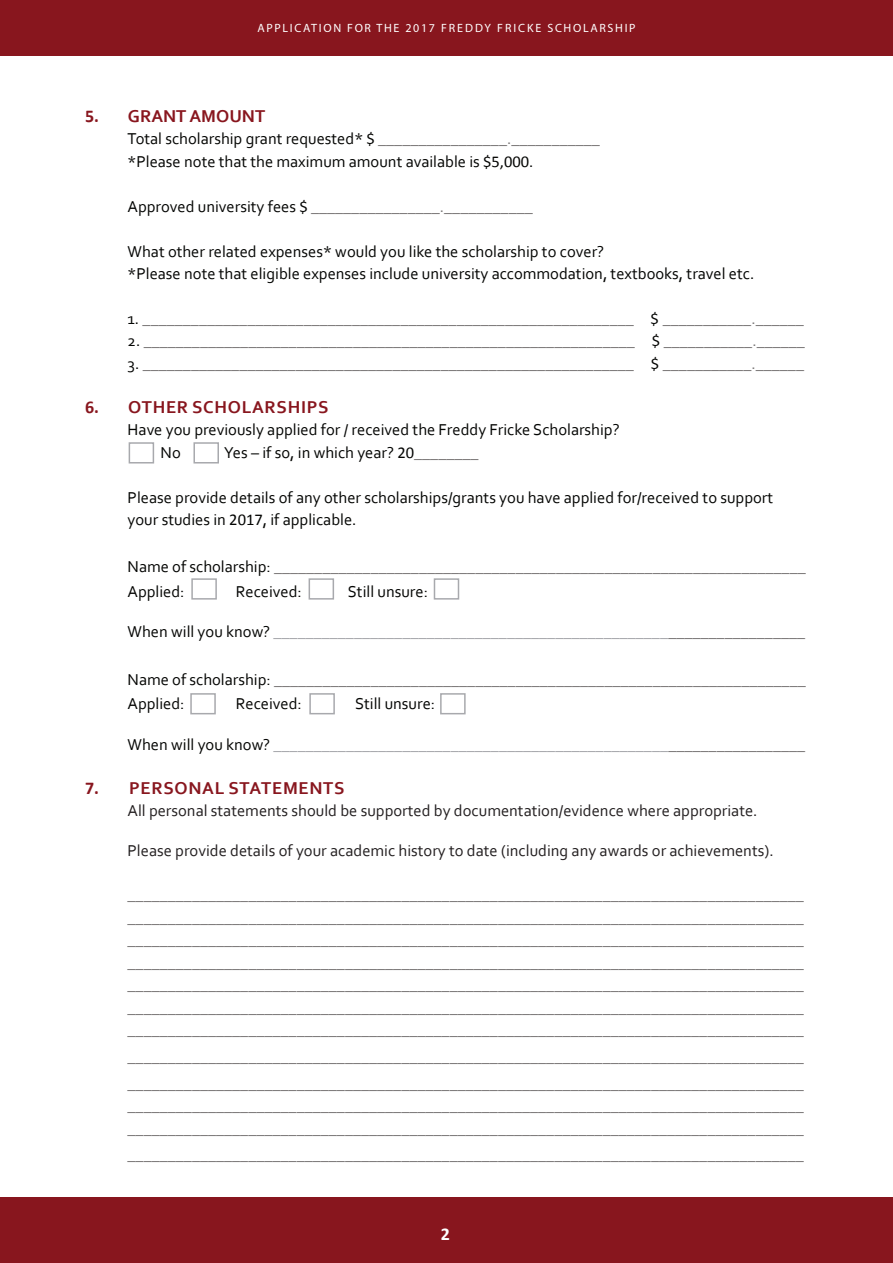
<style>
.page{position:relative;width:893px;height:1263px;background:#fff}
.page>*{position:absolute;margin:0;border:0;box-sizing:border-box;transform-origin:0 0}
.t1{font:700 18px "Corbel";letter-spacing:.04em;color:#88161e}
.t2{font:700 18px "Corbel";color:#88161e}
.t3{font:700 18px "Calibri";color:#fff}
.t4{font:16.5px/22.5px "Corbel";color:#7e7b7b}
.t5{font:16.5px/22.5px "Corbel";color:#040503}
.t6{font:16.5px "Corbel";color:#a8a9ad}
.t7{font:16.5px "Corbel";color:#231f20}
.t8{font:12px "Myriad Pro";letter-spacing:.14em;color:#fff}
.s1{font-family:"Calibri"}
.s2{color:#7e7b7b}
.s3{color:#040503}
.s4{font-family:"Calibri";color:#040503}
</style>
<div class="page">
<div style="left:0;top:0;width:893px;height:56px;background:#88161e"></div>
<div style="left:129px;top:442px;width:25px;height:21px;border:2px solid #a8a9ad"></div>
<div style="left:193px;top:442px;width:26px;height:21px;border:2px solid #a8a9ad"></div>
<div style="left:0;top:1198px;width:893px;height:65px;background:#88161e"></div>
<div style="left:191px;top:578px;width:26px;height:22px;border:2px solid #a8a9ad"></div>
<div style="left:309px;top:578px;width:25px;height:22px;border:2px solid #a8a9ad"></div>
<div style="left:190px;top:693px;width:26px;height:21px;border:2px solid #a8a9ad"></div>
<div style="left:309px;top:693px;width:26px;height:21px;border:2px solid #a8a9ad"></div>
<div style="left:440px;top:693px;width:26px;height:21px;border:2px solid #a8a9ad"></div>
<div style="left:434px;top:578px;width:25px;height:22px;border:2px solid #a8a9ad"></div>
<p class="t8" style="left:257px;top:21px;width:255px">APPLICATION FOR THE 2017 FREDDY FRIC</p>
<p class="t8" style="left:527px;top:21px;width:110px">KE SCHOLARSHIP</p>
<p class="t2" style="left:85px;top:105px;width:182px"><span class="s1">5.</span> GRANT AMOUNT</p>
<p class="t5" style="left:128px;top:127px;width:474px">Total scholarship grant requested* <span class="s1">$</span> <span class="s2">________________.___________ </span>*Please note that the maximum amount available is <span class="s1">$5,000</span>.</p>
<p class="t4" style="left:128px;top:195px;width:407px"><span class="s3">Approved university fees</span> <span class="s4">$</span> ________________.___________</p>
<p class="t5" style="left:128px;top:240px;width:628px">What other related expenses* would you like the scholarship to cover?<br>*Please note that eligible expenses include university accommodation, textbooks, travel etc.</p>
<p class="t4" style="left:128px;top:306px;width:678px"><span class="s3">1.</span> _____________________________________________________________ <span class="s4">$</span> ___________.______</p>
<p class="t4" style="left:128px;top:329px;width:679px"><span class="s3">2.</span> _____________________________________________________________ <span class="s4">$</span> ___________.______</p>
<p class="t4" style="left:128px;top:351px;width:678px"><span class="s3">3.</span> _____________________________________________________________ <span class="s4">$</span> ___________.______</p>
<p class="t1" style="left:85px;top:395px;width:245px"><span class="s1">6.</span> OTHER SCHOLARSHIPS</p>
<p class="t5" style="left:161px;top:418px;width:461px;text-indent:-33px">Have you previously applied for / received the Freddy Fricke Scholarship?<br>No</p>
<p class="t5" style="left:224px;top:440px;width:256px">Yes – if so, in which year? <span class="s1">20</span><span class="s2">________</span></p>
<p class="t5" style="left:128px;top:485px;width:647px">Please provide details of any other scholarships/grants you have applied for/received to support your studies in <span class="s1">2017</span>, if applicable.</p>
<p class="t4" style="left:128px;top:554px;width:680px;line-height:24.6px"><span class="s3">Name of scholarship:</span> __________________________________________________________________<br><span class="s3">Applied:</span></p>
<p class="t5" style="left:236px;top:580px;width:68px">Received:</p>
<p class="t5" style="left:348px;top:580px;width:82px">Still unsure:</p>
<p class="t6" style="left:128px;top:622px;width:679px"><span class="s3">When will you know?</span> _________________________________________________<span class="s2">_________________</span></p>
<p class="t4" style="left:128px;top:666px;width:680px;line-height:24.6px"><span class="s3">Name of scholarship:</span> __________________________________________________________________<br><span class="s3">Applied:</span></p>
<p class="t5" style="left:236px;top:692px;width:68px">Received:</p>
<p class="t5" style="left:355px;top:692px;width:82px">Still unsure:</p>
<p class="t6" style="left:128px;top:734px;width:679px"><span class="s3">When will you know?</span> _________________________________________________<span class="s2">_________________</span></p>
<p class="t1" style="left:85px;top:777px;width:104px"><span class="s1">7.</span> PERSONA</p>
<p class="t1" style="left:215px;top:777px;width:131px">L STATEMENTS</p>
<p class="t7" style="left:128px;top:801px;width:632px">All personal statements should be supported by documentation/evidence where appropriate.</p>
<p class="t7" style="left:128px;top:840px;width:648px">Please provide details of your academic history to date (including any awards or achievements).</p>
<p class="t4" style="left:128px;top:883px;width:678px;text-align:justify">____________________________________________________________________________________ ____________________________________________________________________________________ ____________________________________________________________________________________ ____________________________________________________________________________________ ____________________________________________________________________________________ ____________________________________________________________________________________ ____________________________________________________________________________________</p>
<p class="t4" style="left:128px;top:1043px;width:678px;line-height:26.7px">____________________________________________________________________________________ ____________________________________________________________________________________</p>
<p class="t4" style="left:128px;top:1094px;width:678px">____________________________________________________________________________________ ____________________________________________________________________________________</p>
<p class="t4" style="left:128px;top:1143px;width:678px">____________________________________________________________________________________</p>
<p class="t3" style="left:441px;top:1222px;width:11px">2</p>
</div>
